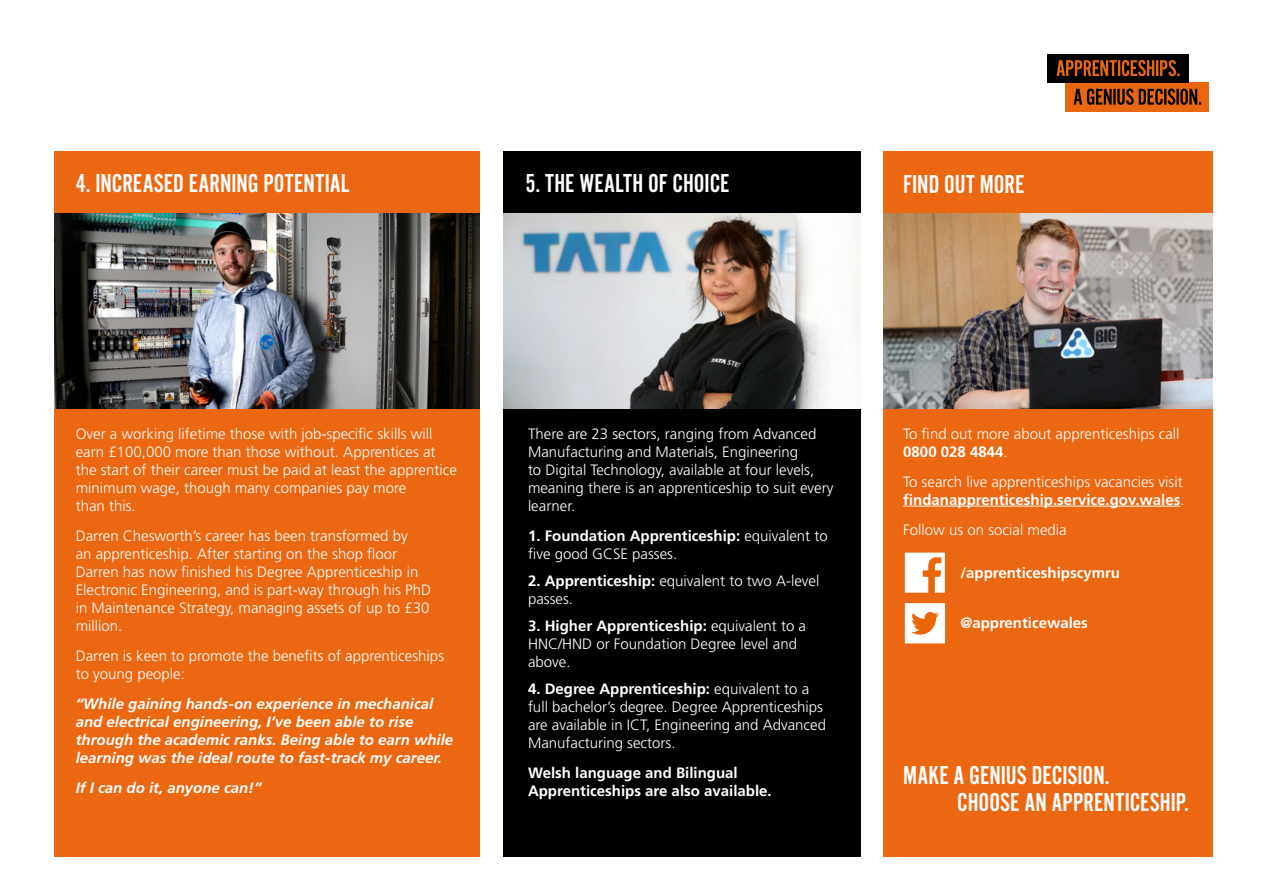
<style>
.page{position:relative;width:1263px;height:893px;background:#fff}
.page>*{position:absolute;margin:0;border:0;box-sizing:border-box;transform-origin:0 0}
.t1{font:27px/27px "Alternate Got No 2 D";color:#fff}
.t2{font:300 15px/18px "Frutiger LT Std";color:#fff}
.t3{font:italic 700 15px/18px "Frutiger LT Std";color:#fff}
.t4{font:700 15px/18px "Frutiger LT Std";color:#fff}
.s1{font-weight:700}
</style>
<div class="page">
<img style="left:1065px;top:83px;width:144px;height:28px">
<img style="left:1087px;top:89px;width:110px;height:16px">
<div style="left:1048px;top:54px;width:141px;height:29px;background:#010202"></div>
<img style="left:1056px;top:60px;width:124px;height:16px">
<img style="left:54px;top:213px;width:426px;height:196px">
<div style="left:54px;top:151px;width:426px;height:62px;background:#ec6711"></div>
<div style="left:54px;top:409px;width:426px;height:448px;background:#ec6711"></div>
<img style="left:504px;top:213px;width:357px;height:196px">
<div style="left:504px;top:151px;width:357px;height:62px;background:#000"></div>
<div style="left:504px;top:409px;width:357px;height:448px;background:#000"></div>
<img style="left:884px;top:213px;width:329px;height:196px">
<div style="left:884px;top:151px;width:329px;height:62px;background:#ec6711"></div>
<div style="left:884px;top:409px;width:329px;height:448px;background:#ec6711"></div>
<hr style="left:903px;top:506px;width:277px;height:1px;background:#fff">
<div style="left:904px;top:552px;width:42px;height:41px;background:#fff"></div>
<div style="left:903px;top:551px;width:43px;height:43px;border:2px solid #ec6711"></div>
<svg style="left:923px;top:557px;width:18px;height:36px"></svg>
<div style="left:904px;top:602px;width:42px;height:42px;background:#fff"></div>
<div style="left:903px;top:602px;width:43px;height:43px;border:2px solid #ec6711"></div>
<svg style="left:911px;top:612px;width:28px;height:23px"></svg>
<h1 class="t1" style="left:76px;top:171px;width:275px">4. INCREASED EARNING POTENTIAL</h1>
<h1 class="t1" style="left:525px;top:171px;width:206px">5. THE WEALTH OF CHOICE</h1>
<h1 class="t1" style="left:903px;top:171px;width:123px">FIND OUT MORE</h1>
<p class="t2" style="left:76px;top:425px;width:383px">Over a working lifetime those with job-specific skills will earn £100,000 more than those without. Apprentices at the start of their career must be paid at least the apprentice minimum wage, though many companies pay more<br>than this.</p>
<p class="t2" style="left:76px;top:527px;width:357px">Darren Chesworth’s career has been transformed by<br>an apprenticeship. After starting on the shop floor Darren has now finished his Degree Apprenticeship in Electronic Engineering, and is part-way through his PhD in Maintenance Strategy, managing assets of up to £30 million.</p>
<p class="t2" style="left:76px;top:647px;width:370px">Darren is keen to promote the benefits of apprenticeships to young people:</p>
<p class="t3" style="left:76px;top:694px;width:379px">“While gaining hands-on experience in mechanical and electrical engineering, I’ve been able to rise through the academic ranks. Being able to earn while learning was the ideal route to fast-track my career.</p>
<p class="t3" style="left:76px;top:778px;width:187px">If I can do it, anyone can!”</p>
<p class="t2" style="left:528px;top:425px;width:307px">There are 23 sectors, ranging from Advanced Manufacturing and Materials, Engineering<br>to Digital Technology, available at four levels, meaning there is an apprenticeship to suit every learner.</p>
<p class="t2" style="left:528px;top:527px;width:301px"><span class="s1">1. Foundation Apprenticeship:</span> equivalent to five good GCSE passes.</p>
<p class="t2" style="left:528px;top:572px;width:293px"><span class="s1">2. Apprenticeship:</span> equivalent to two A-level passes.</p>
<p class="t2" style="left:528px;top:617px;width:280px"><span class="s1">3. Higher Apprenticeship:</span> equivalent to a<br>HNC/HND or Foundation Degree level and above.</p>
<p class="t2" style="left:528px;top:680px;width:300px"><span class="s1">4. Degree Apprenticeship:</span> equivalent to a full bachelor’s degree. Degree Apprenticeships are available in ICT, Engineering and Advanced Manufacturing sectors.</p>
<p class="t4" style="left:528px;top:763px;width:245px">Welsh language and Bilingual<br>Apprenticeships are also available.</p>
<p class="t2" style="left:903px;top:425px;width:278px">To find out more about apprenticeships call<br><span class="s1">0800 028 4844</span>.</p>
<p class="t2" style="left:903px;top:473px;width:283px">To search live apprenticeships vacancies visit <span class="s1">findanapprenticeship.service.gov.wales</span>.</p>
<p class="t2" style="left:903px;top:521px;width:165px">Follow us on social media</p>
<p class="t4" style="left:960px;top:563px;width:161px">/apprenticeshipscymru</p>
<p class="t4" style="left:960px;top:613px;width:129px">@apprenticewales</p>
<h1 class="t1" style="left:957px;top:762px;width:233px;text-indent:-54px">MAKE A GENIUS DECISION.<br>CHOOSE AN APPRENTICESHIP.</h1>
</div>
